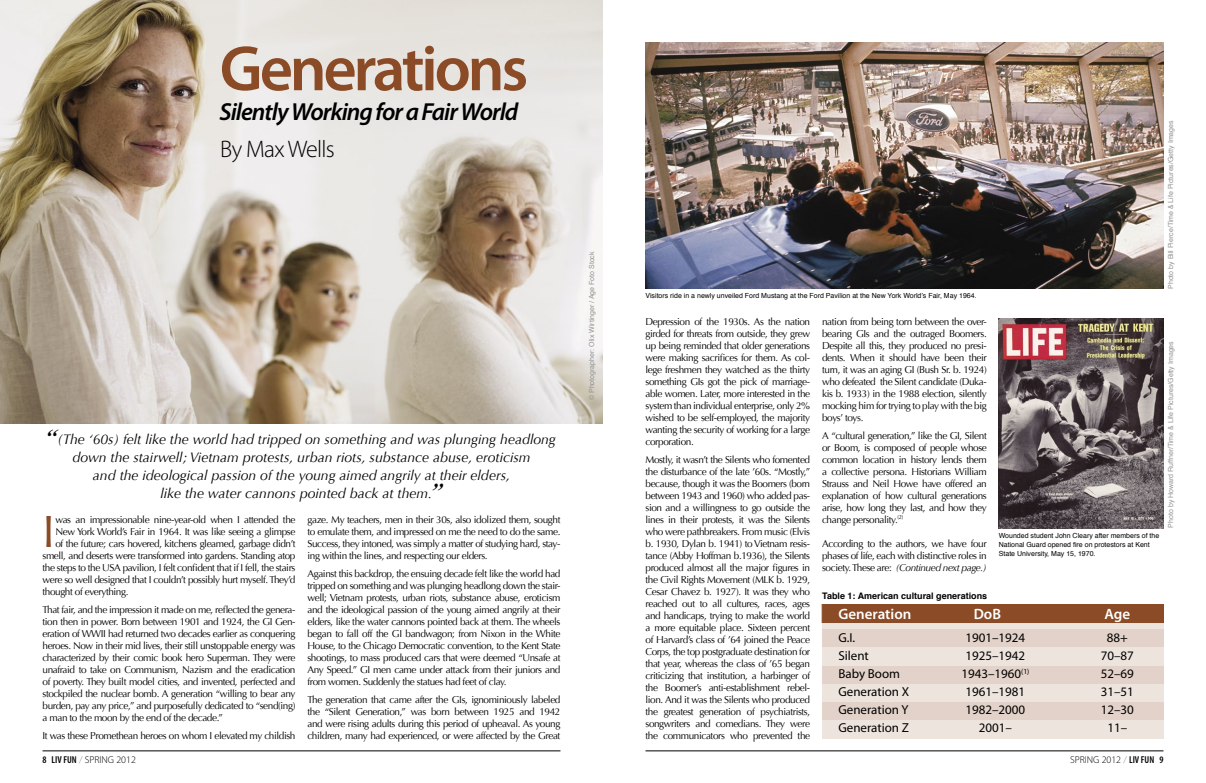
<style>
.page{position:relative;width:1206px;height:783px;background:#fff}
.page>*{position:absolute;margin:0;border:0;box-sizing:border-box;transform-origin:0 0}
.t1{font:600 64.5px "Myriad Pro";letter-spacing:-.05em;color:#8a4b26}
.t2{font:45px "Optima";color:#8a4b26}
.t3{font:italic 600 24.7px "Myriad Pro";letter-spacing:-.04em;color:#000}
.t4{font:300 24px "Myriad Pro";letter-spacing:-.03em;color:#000}
.t5{font:600 15px "Myriad Pro";color:#fff}
.t6{font:italic 14px/18px "Optima";color:#000;text-align:center}
.t7{font:13px "Myriad Pro";color:#000}
.t8{font:10px/12px "Optima";letter-spacing:-.04em;color:#000;text-align:justify}
.t9{font:300 10px "Myriad Pro";color:#000}
.t10{font:700 9px "Helvetica";color:#000}
.t11{font:7px/9px "Helvetica";color:#000}
.t12{font:7px "Helvetica";color:#939393}
.s1{font-family:"Times";font-weight:700;font-size:21px}
.s2{font-style:italic}
.s3{font-weight:600;font-stretch:condensed}
.s4{color:#939393}
</style>
<div class="page">
<hr style="left:43px;top:751px;width:517px;height:1px;background:#000">
<hr style="left:646px;top:751px;width:517px;height:1px;background:#000">
<img style="left:0;top:0;width:603px;height:424px">
<img style="left:998px;top:319px;width:165px;height:209px">
<img style="left:646px;top:43px;width:517px;height:246px">
<div style="left:822px;top:619px;width:341px;height:120px;background:#ede4de"></div>
<div style="left:822px;top:604px;width:342px;height:19px;background:#8a4b26"></div>
<div style="left:822px;top:629px;width:341px;height:18px;background:#e2d2c9"></div>
<div style="left:822px;top:666px;width:341px;height:18px;background:#e2d2c9"></div>
<div style="left:822px;top:702px;width:341px;height:18px;background:#e2d2c9"></div>
<h1 class="t1" style="left:220px;top:28px;width:310px">Generations</h1>
<h3 class="t3" style="left:220px;top:96px;width:300px">Silently Working for a Fair World</h3>
<h3 class="t4" style="left:220px;top:134px;width:116px">By Max Wells</h3>
<p class="t6" style="left:47px;top:431px;width:510px"><span class="s1">“</span>(The ‘60s) felt like the world had tripped on something and was plunging headlong down the stairwell; Vietnam protests, urban riots, substance abuse, eroticism<br>and the ideological passion of the young aimed angrily at their elders,<br>like the water cannons pointed back at them.<span class="s1">”</span></p>
<h2 class="t2" style="left:43px;top:505px;width:14px">I</h2>
<p class="t8" style="left:55px;top:513px;width:242px">was an impressionable nine-year-old when I attended the</p>
<p class="t8" style="left:308px;top:513px;width:255px">gaze. My teachers, men in their 30s, also idolized them, sought to emulate them, and impressed on me the need to do the same.<br>Success, they intoned, was simply a matter of studying hard, stay&shy;ing within the lines, and respecting our elders.</p>
<p class="t8" style="left:308px;top:567px;width:255px">Against this backdrop, the ensuing decade felt like the world had tripped on something and was plunging headlong down the stair&shy;well; Vietnam protests, urban riots, substance abuse, eroticism and the ideological passion of the young aimed angrily at their elders, like the water cannons pointed back at them. The wheels began to fall off the GI bandwagon; from Nixon in the White House, to the Chicago Democratic convention, to the Kent State shootings, to mass produced cars that were deemed “Unsafe at Any Speed.” GI men came under attack from their juniors and from women. Suddenly the statues had feet of clay.</p>
<p class="t8" style="left:308px;top:693px;width:255px">The generation that came after the GIs, ignominiously labeled the “Silent Generation,” was born between 1925 and 1942 and were rising adults during this period of upheaval. As young children, many had experienced, or were affected by the Great</p>
<p class="t8" style="left:55px;top:525px;width:241px">New York World’s Fair in 1964. It was like seeing a glimpse</p>
<p class="t8" style="left:55px;top:537px;width:242px">of the future; cars hovered, kitchens gleamed, garbage didn’t</p>
<p class="t8" style="left:43px;top:549px;width:254px">smell, and deserts were transformed into gardens. Standing atop</p>
<p class="t8" style="left:43px;top:561px;width:254px">the steps to the USA pavilion, I felt confident that if I fell, the stairs</p>
<p class="t8" style="left:43px;top:573px;width:254px">were so well designed that I couldn’t possibly hurt myself. They’d</p>
<p class="t8" style="left:43px;top:585px;width:87px">thought of everything.</p>
<p class="t8" style="left:43px;top:603px;width:254px">That fair, and the impression it made on me, reflected the genera&shy;tion then in power. Born between 1901 and 1924, the GI Gen&shy;eration of WWII had returned two decades earlier as conquering heroes. Now in their mid lives, their still unstoppable energy was characterized by their comic book hero Superman. They were unafraid to take on Communism, Nazism and the eradication of poverty. They built model cities, and invented, perfected and stockpiled the nuclear bomb. A generation “willing to bear any burden, pay any price,” and purposefully dedicated to “send(ing) a man to the moon by the end of the decade.”</p>
<p class="t8" style="left:43px;top:729px;width:254px">It was these Promethean heroes on whom I elevated my childish</p>
<p class="t12" style="left:586px;top:400px;width:150px;rotate:-90deg">© Photographer: Olix Wirtinger / Age Foto Stock</p>
<p class="t11" style="left:646px;top:292px;width:333px">Visitors ride in a newly unveiled Ford Mustang at the Ford Pavilion at the New York World’s Fair, May 1964.</p>
<p class="t8" style="left:646px;top:315px;width:166px">Depression of the 1930s. As the nation girded for threats from outside, they grew up being reminded that older generations were making sacrifices for them. As col&shy;lege freshmen they watched as the thirty something GIs got the pick of marriage&shy;able women. Later, more interested in the system than individual enterprise, only 2% wished to be self-employed, the majority wanting the security of working for a large corporation.</p>
<p class="t8" style="left:646px;top:453px;width:166px">Mostly, it wasn’t the Silents who fomented the disturbance of the late ’60s. “Mostly,” because, though it was the Boomers (born between 1943 and 1960) who added pas&shy;sion and a willingness to go outside the lines in their protests, it was the Silents who were pathbreakers. From music (Elvis b. 1930, Dylan b. 1941) to Vietnam resis&shy;tance (Abby Hoffman b.1936), the Silents produced almost all the major figures in the Civil Rights Movement (MLK b. 1929, Cesar Chavez b. 1927). It was they who reached out to all cultures, races, ages and handicaps, trying to make the world a more equitable place. Sixteen percent of Harvard’s class of ’64 joined the Peace Corps, the top postgraduate destination for that year, whereas the class of ’65 began criticizing that institution, a harbinger of the Boomer’s anti-establishment rebel&shy;lion. And it was the Silents who produced the greatest generation of psychiatrists, songwriters and comedians. They were the communicators who prevented the</p>
<p class="t8" style="left:822px;top:315px;width:166px">nation from being torn between the over&shy;bearing GIs and the outraged Boomers.<br>Despite all this, they produced no presi&shy;dents. When it should have been their turn, it was an aging GI (Bush Sr. b. 1924) who defeated the Silent candidate (Duka&shy;kis b. 1933) in the 1988 election, silently mocking him for trying to play with the big boys’ toys.</p>
<p class="t8" style="left:822px;top:429px;width:166px">A “cultural generation,” like the GI, Silent or Boom, is composed of people whose common location in history lends them a collective persona. Historians William Strauss and Neil Howe have offered an explanation of how cultural generations arise, how long they last, and how they change personality.<sup>(2)</sup></p>
<p class="t8" style="left:822px;top:537px;width:166px">According to the authors, we have four phases of life, each with distinctive roles in society. These are: <span class="s2">(Continued next page.)</span></p>
<p class="t10" style="left:822px;top:589px;width:167px">Table 1: American cultural generations</p>
<p class="t11" style="left:999px;top:532px;width:162px">Wounded student John Cleary after members of the<br>National Guard opened fire on protestors at Kent<br>State University, May 15, 1970.</p>
<h3 class="t5" style="left:838px;top:604px;width:75px">Generation</h3>
<h3 class="t5" style="left:974px;top:604px;width:29px">DoB</h3>
<h3 class="t5" style="left:1105px;top:604px;width:27px">Age</h3>
<h3 class="t7" style="left:838px;top:630px;width:18px">G.I.</h3>
<h3 class="t7" style="left:965px;top:630px;width:61px">1901–1924</h3>
<h3 class="t7" style="left:1107px;top:630px;width:23px">88+</h3>
<h3 class="t7" style="left:838px;top:648px;width:32px">Silent</h3>
<h3 class="t7" style="left:965px;top:648px;width:61px">1925–1942</h3>
<h3 class="t7" style="left:1101px;top:648px;width:35px">70–87</h3>
<h3 class="t7" style="left:838px;top:666px;width:63px">Baby Boom</h3>
<h3 class="t7" style="left:961px;top:666px;width:70px">1943–1960<sup>(1)</sup></h3>
<h3 class="t7" style="left:1101px;top:666px;width:35px">52–69</h3>
<h3 class="t7" style="left:838px;top:684px;width:72px">Generation X</h3>
<h3 class="t7" style="left:965px;top:684px;width:61px">1961–1981</h3>
<h3 class="t7" style="left:1101px;top:684px;width:35px">31–51</h3>
<h3 class="t7" style="left:838px;top:702px;width:71px">Generation Y</h3>
<h3 class="t7" style="left:965px;top:702px;width:61px">1982–2000</h3>
<h3 class="t7" style="left:1101px;top:702px;width:35px">12–30</h3>
<h3 class="t7" style="left:838px;top:720px;width:72px">Generation Z</h3>
<h3 class="t7" style="left:979px;top:720px;width:35px">2001–</h3>
<h3 class="t7" style="left:1107px;top:720px;width:21px">11–</h3>
<p class="t12" style="left:1165px;top:289px;width:170px;rotate:-90deg">Photo by Bill Pierce/Time &amp; Life Pictures/Getty Images</p>
<p class="t12" style="left:1165px;top:528px;width:188px;rotate:-90deg">Photo by Howard Ruffner/Time &amp; Life Pictures/Getty Images</p>
<p class="t9" style="left:43px;top:754px;width:95px"><span class="s3">8 LIV FUN</span> <span class="s4">/</span> SPRING 2012</p>
<p class="t9" style="left:1070px;top:754px;width:95px">SPRING 2012 <span class="s4">/</span> <span class="s3">LIV FUN 9</span></p>
</div>
